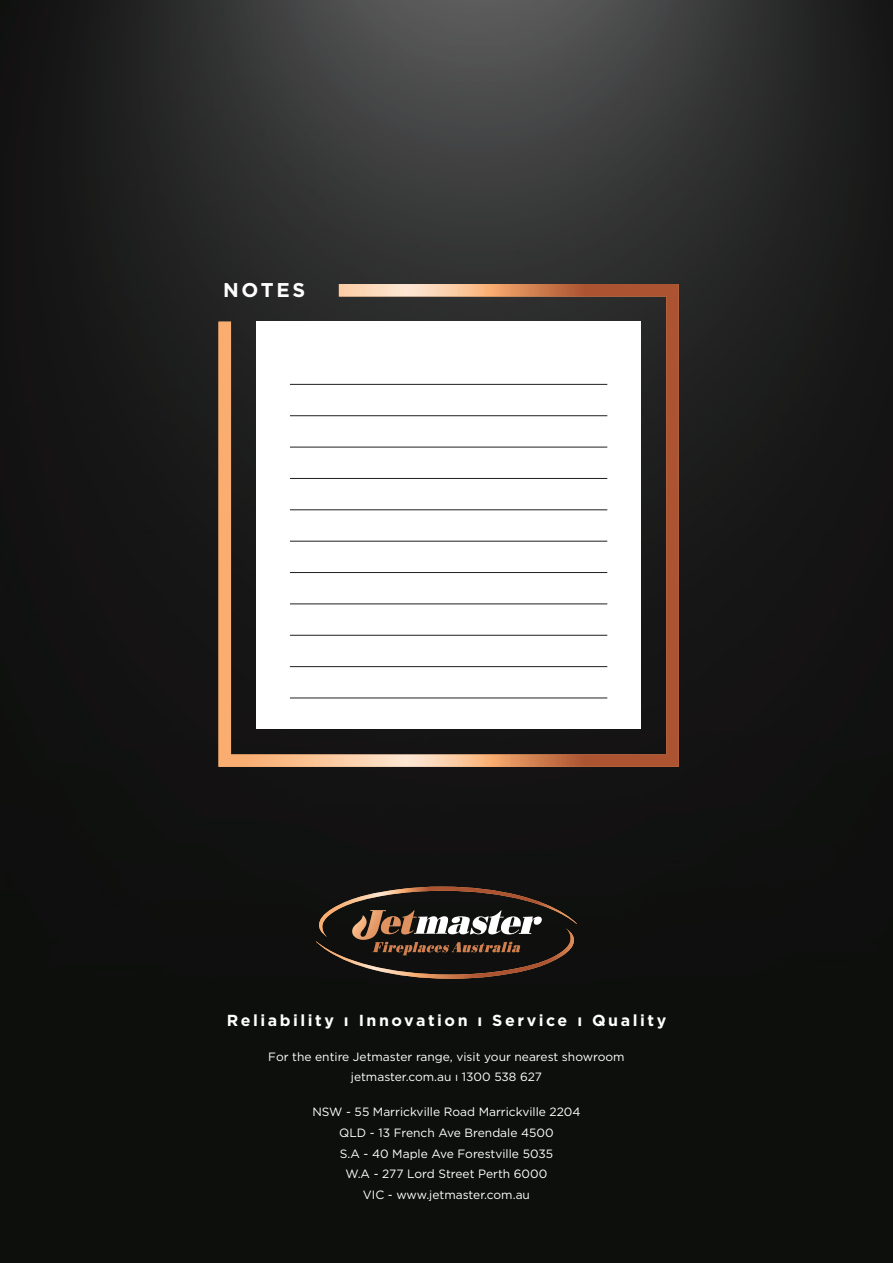
<style>
.page{position:relative;width:893px;height:1263px;background:#fff}
.page>*{position:absolute;margin:0;border:0;box-sizing:border-box;transform-origin:0 0}
.t1{font:700 19.95px "Gotham";letter-spacing:.14em;color:#fff}
.t2{font:700 15.9px "Gotham";letter-spacing:.16em;color:#fff}
.back_cover_copy{font:12px "Gotham";color:#fff}
</style>
<div class="page">
<img style="left:0;top:0;width:893px;height:1263px">
<svg style="left:218px;top:284px;width:461px;height:483px;background:#5a4234"></svg>
<div style="left:256px;top:322px;width:385px;height:407px;background:#fff"></div>
<hr style="left:290px;top:384px;width:317px;height:1px;background:#231f20">
<hr style="left:290px;top:415px;width:317px;height:1px;background:#231f20">
<hr style="left:290px;top:447px;width:317px;height:1px;background:#231f20">
<hr style="left:290px;top:478px;width:317px;height:1px;background:#231f20">
<hr style="left:290px;top:509px;width:317px;height:1px;background:#231f20">
<hr style="left:290px;top:541px;width:317px;height:1px;background:#231f20">
<hr style="left:290px;top:572px;width:317px;height:1px;background:#231f20">
<hr style="left:290px;top:603px;width:317px;height:1px;background:#231f20">
<hr style="left:290px;top:635px;width:317px;height:1px;background:#231f20">
<hr style="left:290px;top:666px;width:317px;height:1px;background:#231f20">
<hr style="left:290px;top:697px;width:317px;height:1px;background:#231f20">
<svg style="left:317px;top:886px;width:259px;height:93px;background:#3c3129"></svg>
<p class="t1" style="left:223px;top:277px;width:84px">NOTES</p>
<p class="t2" style="left:227px;top:1009px;width:441px">Reliability ı Innovation ı Service ı Quality</p>
<p class="back_cover_copy" style="left:268px;top:1049px;width:358px">For the entire Jetmaster range, visit your nearest showroom</p>
<p class="back_cover_copy" style="left:351px;top:1069px;width:193px">jetmaster.com.au ı 1300 538 627</p>
<p class="back_cover_copy" style="left:312px;top:1104px;width:270px">NSW - 55 Marrickville Road Marrickville 2204</p>
<p class="back_cover_copy" style="left:339px;top:1125px;width:216px">QLD - 13 French Ave Brendale 4500</p>
<p class="back_cover_copy" style="left:340px;top:1146px;width:215px">S.A - 40 Maple Ave Forestville 5035</p>
<p class="back_cover_copy" style="left:346px;top:1166px;width:203px">W.A - 277 Lord Street Perth 6000</p>
<p class="back_cover_copy" style="left:363px;top:1187px;width:169px">VIC - www.jetmaster.com.au</p>
</div>
